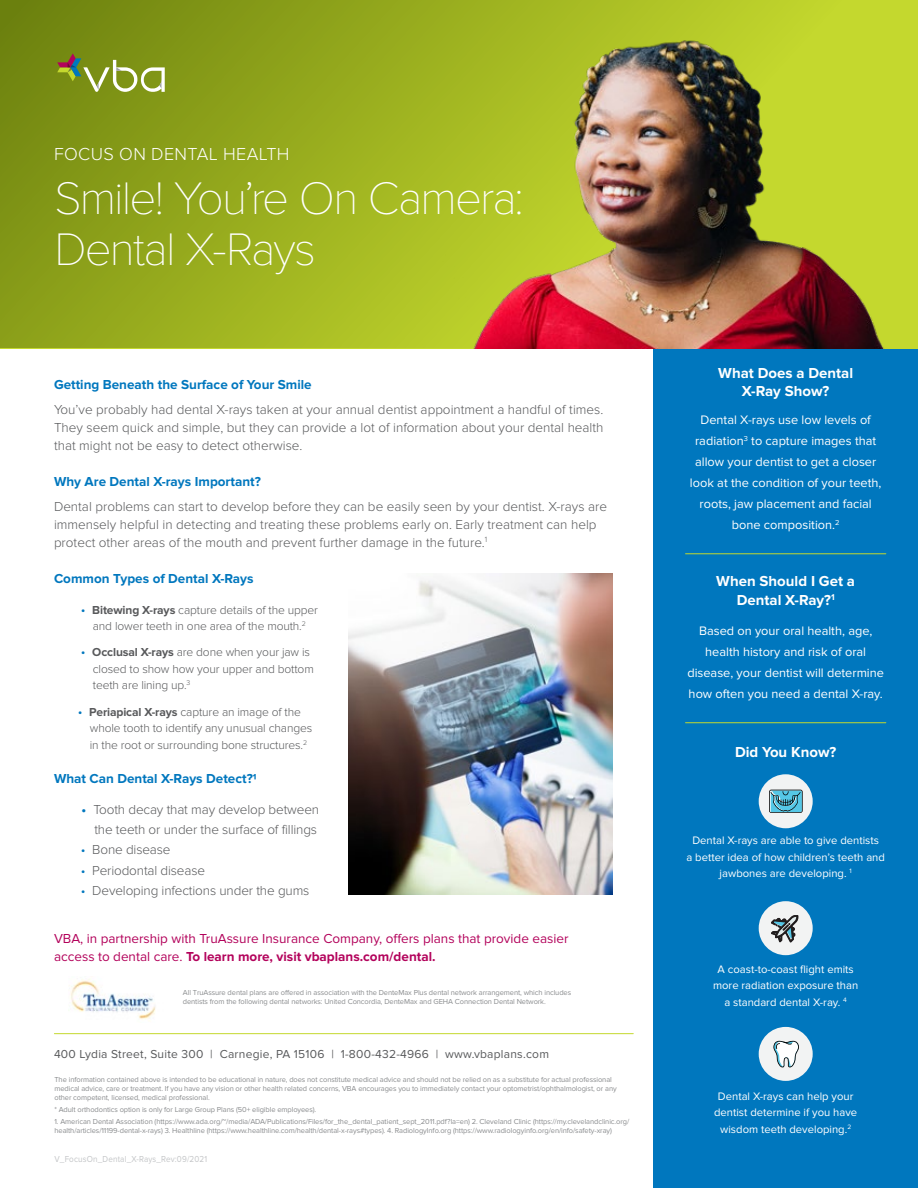
<style>
.page{position:relative;width:918px;height:1188px;background:#fff}
.page>*{position:absolute;margin:0;border:0;box-sizing:border-box;transform-origin:0 0}
.t1{font:100 47.25px/51.2px "Proxima Nova T";letter-spacing:-.04em;color:#fff}
.t2{font:300 18px "Proxima Nova";letter-spacing:.02em;color:#fff}
.t3{font:700 15px/18px "Proxima Nova";color:#fff;text-align:center}
.t4{font:300 13.5px/18px "Proxima Nova";color:#58595b;text-align:justify}
.t5{font:13.5px/18px "Proxima Nova";color:#b3025b}
.t6{font:700 13.5px "Proxima Nova";color:#0077be}
.t7{font:12.75px/21px "Proxima Nova";color:#fff;text-align:center}
.t8{font:300 12px/16.5px "Proxima Nova";letter-spacing:-.01em;color:#58595b}
.t9{font:12px "Proxima Nova";letter-spacing:.02em;color:#58595b}
.t10{font:11.25px/16.5px "Proxima Nova";color:#fff;text-align:center}
.t11{font:9px "Proxima Nova";letter-spacing:.02em;color:#c3c5c7;scale:.9 1}
.t12{font:7.5px/9px "Proxima Nova";letter-spacing:-.01em;color:#8a8c8e}
.s1{font-size:13.5px;color:#0077be}
.s2{font-weight:700}
.s3{font-weight:700;color:#0077be}
.s4{color:#0077be}
</style>
<div class="page">
<div style="left:653px;top:348px;width:265px;height:840px;background:#0077be"></div>
<svg style="left:0;top:0;width:918px;height:348px;background:#95a91d"></svg>
<svg style="left:57px;top:53px;width:108px;height:39px;background:#909f40"></svg>
<hr style="left:54px;top:1033px;width:579px;height:1px;background:#c4d82e">
<hr style="left:686px;top:722px;width:200px;height:1px;background:#c4d82e">
<div style="left:759px;top:774px;width:54px;height:54px;background:#f2f3f3;border-radius:50%"></div>
<div style="left:759px;top:901px;width:54px;height:54px;background:#f2f3f3;border-radius:50%"></div>
<div style="left:759px;top:1027px;width:54px;height:54px;background:#f2f3f3;border-radius:50%"></div>
<hr style="left:686px;top:553px;width:200px;height:1px;background:#c4d82e">
<img style="left:70px;top:979px;width:86px;height:42px">
<img style="left:349px;top:574px;width:263px;height:321px">
<svg style="left:769px;top:790px;width:34px;height:23px"></svg>
<svg style="left:771px;top:915px;width:27px;height:27px"></svg>
<svg style="left:773px;top:1041px;width:26px;height:27px"></svg>
<img style="left:418px;top:23px;width:477px;height:325px">
<h2 class="t2" style="left:54px;top:144px;width:237px">FOCUS ON DENTAL HEALTH</h2>
<h1 class="t1" style="left:54px;top:173px;width:471px">Smile! You’re On Camera:<br>Dental X-Rays</h1>
<h3 class="t6" style="left:54px;top:377px;width:259px">Getting Beneath the Surface of Your Smile</h3>
<h3 class="t4" style="left:54px;top:401px;width:551px">You’ve probably had dental X-rays taken at your annual dentist appointment a handful of times.<br>They seem quick and simple, but they can provide a lot of information about your dental health that might not be easy to detect otherwise.</h3>
<h3 class="t6" style="left:54px;top:474px;width:208px">Why Are Dental X-rays Important?</h3>
<p class="t4" style="left:54px;top:497px;width:555px;text-align:left">Dental problems can start to develop before they can be easily seen by your dentist. X-rays are immensely helpful in detecting and treating these problems early on. Early treatment can help protect other areas of the mouth and prevent further damage in the future.<sup>1</sup></p>
<h3 class="t6" style="left:54px;top:571px;width:201px">Common Types of Dental X-Rays</h3>
<h3 class="t8" style="left:81px;top:601px;width:239px;text-align:center"><span class="s1">•</span> <span class="s2">Bitewing X-rays</span> capture details of the upper and lower teeth in one area of the mouth.<sup>2</sup></h3>
<h3 class="t8" style="left:93px;top:644px;width:222px;text-indent:-12px"><span class="s1">•</span> <span class="s2">Occlusal X-rays</span> are done when your jaw is closed to show how your upper and bottom teeth are lining up.<sup>3</sup></h3>
<h3 class="t8" style="left:90px;top:703px;width:224px;text-indent:-12px"><span class="s1">•</span> <span class="s2">Periapical X-rays</span> capture an image of the whole tooth to identify any unusual changes in the root or surrounding bone structures.<sup>2</sup></h3>
<h3 class="t6" style="left:54px;top:771px;width:204px">What Can Dental X-Rays Detect?1</h3>
<h3 class="t4" style="left:82px;top:799px;width:239px;line-height:20.2px;text-align:right"><span class="s3">•</span> Tooth decay that may develop between the teeth or under the surface of fillings</h3>
<h3 class="t4" style="left:81px;top:841px;width:91px"><span class="s4">•</span> Bone disease</h3>
<h3 class="t4" style="left:81px;top:861px;width:126px"><span class="s4">•</span> Periodontal disease</h3>
<h3 class="t4" style="left:81px;top:881px;width:230px"><span class="s4">•</span> Developing infections under the gums</h3>
<h3 class="t5" style="left:54px;top:930px;width:516px">VBA, in partnership with TruAssure Insurance Company, offers plans that provide easier access to dental care. <span class="s2">To learn more, visit vbaplans.com/dental.</span></h3>
<p class="t12" style="left:183px;top:988px;width:390px">All TruAssure dental plans are offered in association with the DenteMax Plus dental network arrangement, which includes dentists from the following dental networks: United Concordia, DenteMax and GEHA Connection Dental Network.</p>
<h3 class="t9" style="left:54px;top:1047px;width:497px">400 Lydia Street, Suite 300 | Carnegie, PA 15106 | 1-800-432-4966 | www.vbaplans.com</h3>
<p class="t12" style="left:54px;top:1075px;width:564px">The information contained above is intended to be educational in nature, does not constitute medical advice and should not be relied on as a substitute for actual professional medical advice, care or treatment. If you have any vision or other health related concerns, VBA encourages you to immediately contact your optometrist/ophthalmologist, or any other competent, licensed, medical professional.</p>
<p class="t12" style="left:54px;top:1105px;width:263px">* Adult orthodontics option is only for Large Group Plans (50+ eligible employees).</p>
<p class="t12" style="left:54px;top:1117px;width:576px">1. American Dental Association (https://www.ada.org/~/media/ADA/Publications/Files/for_the_dental_patient_sept_2011.pdf?la=en) 2. Cleveland Clinic (https://my.clevelandclinic.org/ health/articles/11199-dental-x-rays) 3. Healthline (https://www.healthline.com/health/dental-x-rays#types). 4. RadiologyInfo.org (https://www.radiologyinfo.org/en/info/safety-xray)</p>
<p class="t11" style="left:54px;top:1154px;width:171px">V_FocusOn_Dental_X-Rays_Rev:09/2021</p>
<h3 class="t3" style="left:718px;top:365px;width:136px">What Does a Dental<br>X-Ray Show?</h3>
<h3 class="t7" style="left:690px;top:409px;width:193px">Dental X-rays use low levels of radiation<sup>3</sup> to capture images that allow your dentist to get a closer look at the condition of your teeth, roots, jaw placement and facial bone composition.<sup>2</sup></h3>
<h3 class="t3" style="left:716px;top:571px;width:140px;line-height:19.6px">When Should I Get a<br>Dental X-Ray?<sup>1</sup></h3>
<h3 class="t7" style="left:687px;top:621px;width:198px">Based on your oral health, age, health history and risk of oral disease, your dentist will determine how often you need a dental X-ray.</h3>
<h3 class="t3" style="left:735px;top:743px;width:103px">Did You Know?</h3>
<h3 class="t10" style="left:686px;top:832px;width:200px">Dental X-rays are able to give dentists<br>a better idea of how children’s teeth and jawbones are developing. <sup>1</sup></h3>
<h3 class="t10" style="left:713px;top:961px;width:147px">A coast-to-coast flight emits more radiation exposure than a standard dental X-ray. <sup>4</sup></h3>
<h3 class="t10" style="left:714px;top:1088px;width:145px">Dental X-rays can help your dentist determine if you have wisdom teeth developing.<sup>2</sup></h3>
</div>
